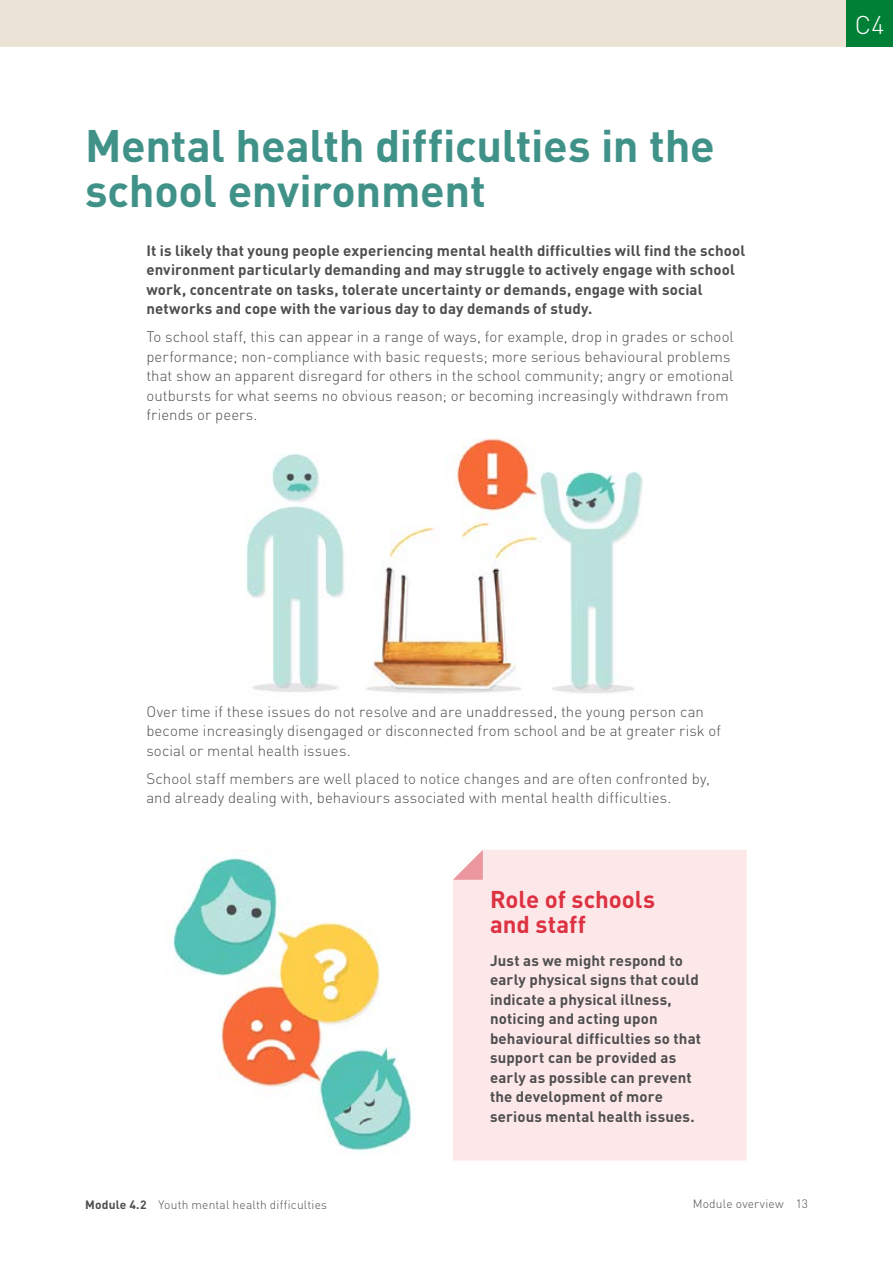
<style>
.page{position:relative;width:893px;height:1263px;background:#fff}
.page>*{position:absolute;margin:0;border:0;box-sizing:border-box;transform-origin:0 0}
.t1{font:700 45px/45px "DIN Pro";letter-spacing:-.01em;color:#409289}
.t2{font:300 25.5px "DIN Pro";color:#fff}
.Subhead_1{font:700 24px/25.5px "DIN Pro";color:#dd3242}
.body_1{font:300 15px/19.5px "DIN Pro";letter-spacing:.005em;color:#4f4e4f}
.body_bold{font:700 15px/19.5px "DIN Pro";letter-spacing:.01em;color:#4f4e4f}
.callout{font:700 15px/19.5px "DIN Pro";letter-spacing:.01em;color:#4f4e4f}
.t3{font:300 12px "DIN Pro";letter-spacing:.015em;color:#4f4e4f}
.s1{font-weight:700}
</style>
<div class="page">
<div style="left:0;top:0;width:893px;height:47px;background:#ebe3d6"></div>
<div style="left:846px;top:0;width:47px;height:47px;background:#008036"></div>
<div style="left:453px;top:850px;width:294px;height:310px;background:#fde8e9"></div>
<svg style="left:453px;top:850px;width:30px;height:30px"></svg>
<img style="left:246px;top:438px;width:397px;height:256px">
<img style="left:172px;top:858px;width:242px;height:294px">
<h1 class="t1" style="left:85px;top:118px;width:631px">Mental health difficulties in the school environment</h1>
<p class="body_bold" style="left:146px;top:239px;width:600px">It is likely that young people experiencing mental health difficulties will find the school environment particularly demanding and may struggle to actively engage with school work, concentrate on tasks, tolerate uncertainty or demands, engage with social networks and cope with the various day to day demands of study.</p>
<p class="body_1" style="left:146px;top:326px;width:589px">To school staff, this can appear in a range of ways, for example, drop in grades or school performance; non-compliance with basic requests; more serious behavioural problems that show an apparent disregard for others in the school community; angry or emotional outbursts for what seems no obvious reason; or becoming increasingly withdrawn from friends or peers.</p>
<h2 class="t2" style="left:855px;top:5px;width:31px">C4</h2>
<p class="body_1" style="left:146px;top:700px;width:576px">Over time if these issues do not resolve and are unaddressed, the young person can become increasingly disengaged or disconnected from school and be at greater risk of social or mental health issues.</p>
<p class="body_1" style="left:146px;top:767px;width:565px">School staff members are well placed to notice changes and are often confronted by, and already dealing with, behaviours associated with mental health difficulties.</p>
<h2 class="Subhead_1" style="left:490px;top:883px;width:167px">Role of schools and staff</h2>
<p class="callout" style="left:490px;top:949px;width:213px">Just as we might respond to early physical signs that could indicate a physical illness, noticing and acting upon behavioural difficulties so that support can be provided as early as possible can prevent the development of more serious mental health issues.</p>
<p class="t3" style="left:85px;top:1195px;width:244px"><span class="s1">Module 4.2</span> Youth mental health difficulties</p>
<p class="t3" style="left:693px;top:1194px;width:117px">Module overview 13</p>
</div>
